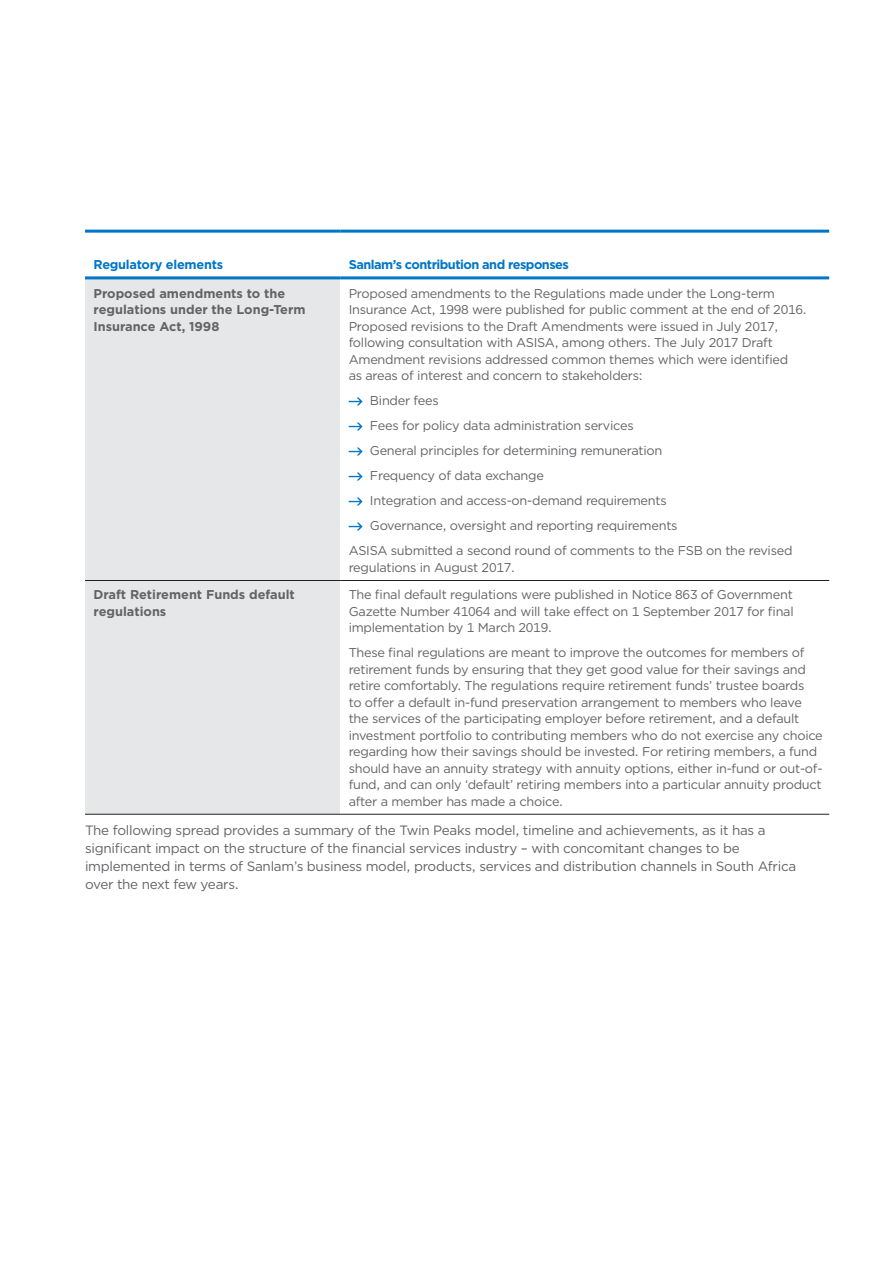
<style>
.page{position:relative;width:893px;height:1263px;background:#fff}
.page>*{position:absolute;margin:0;border:0;box-sizing:border-box;transform-origin:0 0}
.Body_copy_ROG{font:13.5px/18px "Gotham";letter-spacing:-.02em;color:#636366}
.Body_copy_ROG-2{font:12.75px/16.5px "Gotham";letter-spacing:-.02em;color:#636366}
.t1{font:700 12.75px/16.5px "Gotham";color:#636366}
.t2{font:700 12.75px "Gotham";letter-spacing:-.04em;color:#0076c8}
.t3{font:700 12.75px "Gotham";letter-spacing:-.02em;color:#0076c8}
</style>
<div class="page">
<div style="left:85px;top:279px;width:255px;height:535px;background:#e6e7e9"></div>
<hr style="left:85px;top:230px;width:255px;height:3px;background:#0076c8">
<hr style="left:340px;top:230px;width:489px;height:3px;background:#0076c8">
<hr style="left:85px;top:276px;width:255px;height:3px;background:#0076c8">
<hr style="left:340px;top:276px;width:489px;height:3px;background:#0076c8">
<hr style="left:85px;top:580px;width:255px;height:1px;background:#231f20">
<hr style="left:340px;top:580px;width:489px;height:1px;background:#231f20">
<hr style="left:85px;top:814px;width:255px;height:1px;background:#231f20">
<hr style="left:340px;top:814px;width:489px;height:1px;background:#231f20">
<svg style="left:349px;top:398px;width:14px;height:7px"></svg>
<svg style="left:349px;top:423px;width:14px;height:7px"></svg>
<svg style="left:349px;top:448px;width:14px;height:7px"></svg>
<svg style="left:349px;top:473px;width:14px;height:7px"></svg>
<svg style="left:349px;top:498px;width:14px;height:7px"></svg>
<svg style="left:349px;top:523px;width:14px;height:7px"></svg>
<p class="t3" style="left:94px;top:256px;width:131px">Regulatory elements</p>
<p class="t2" style="left:349px;top:256px;width:222px">Sanlam’s contribution and responses</p>
<p class="t1" style="left:94px;top:285px;width:213px">Proposed amendments to the regulations under the Long-Term<br>Insurance Act, 1998</p>
<p class="Body_copy_ROG-2" style="left:349px;top:285px;width:459px">Proposed amendments to the Regulations made under the Long-term Insurance Act, 1998 were published for public comment at the end of 2016.<br>Proposed revisions to the Draft Amendments were issued in July 2017, following consultation with ASISA, among others. The July 2017 Draft Amendment revisions addressed common themes which were identified<br>as areas of interest and concern to stakeholders:</p>
<p class="Body_copy_ROG-2" style="left:370px;top:392px;width:70px">Binder fees</p>
<p class="Body_copy_ROG-2" style="left:370px;top:417px;width:265px">Fees for policy data administration services</p>
<p class="Body_copy_ROG-2" style="left:370px;top:442px;width:294px">General principles for determining remuneration</p>
<p class="Body_copy_ROG-2" style="left:370px;top:467px;width:176px">Frequency of data exchange</p>
<p class="Body_copy_ROG-2" style="left:370px;top:492px;width:298px">Integration and access-on-demand requirements</p>
<p class="Body_copy_ROG-2" style="left:370px;top:517px;width:309px">Governance, oversight and reporting requirements</p>
<p class="Body_copy_ROG-2" style="left:349px;top:542px;width:445px">ASISA submitted a second round of comments to the FSB on the revised regulations in August 2017.</p>
<p class="t1" style="left:94px;top:586px;width:203px">Draft Retirement Funds default regulations</p>
<p class="Body_copy_ROG-2" style="left:349px;top:586px;width:447px;text-align:justify">The final default regulations were published in Notice 863 of Government Gazette Number 41064 and will take effect on 1 September 2017 for final implementation by 1 March 2019.</p>
<p class="Body_copy_ROG-2" style="left:349px;top:644px;width:476px">These final regulations are meant to improve the outcomes for members of retirement funds by ensuring that they get good value for their savings and retire comfortably. The regulations require retirement funds’ trustee boards<br>to offer a default in-fund preservation arrangement to members who leave the services of the participating employer before retirement, and a default investment portfolio to contributing members who do not exercise any choice regarding how their savings should be invested. For retiring members, a fund should have an annuity strategy with annuity options, either in-fund or out-of&shy;fund, and can only ‘default’ retiring members into a particular annuity product after a member has made a choice.</p>
<p class="Body_copy_ROG" style="left:85px;top:821px;width:713px">The following spread provides a summary of the Twin Peaks model, timeline and achievements, as it has a significant impact on the structure of the financial services industry – with concomitant changes to be implemented in terms of Sanlam’s business model, products, services and distribution channels in South Africa over the next few years.</p>
</div>
